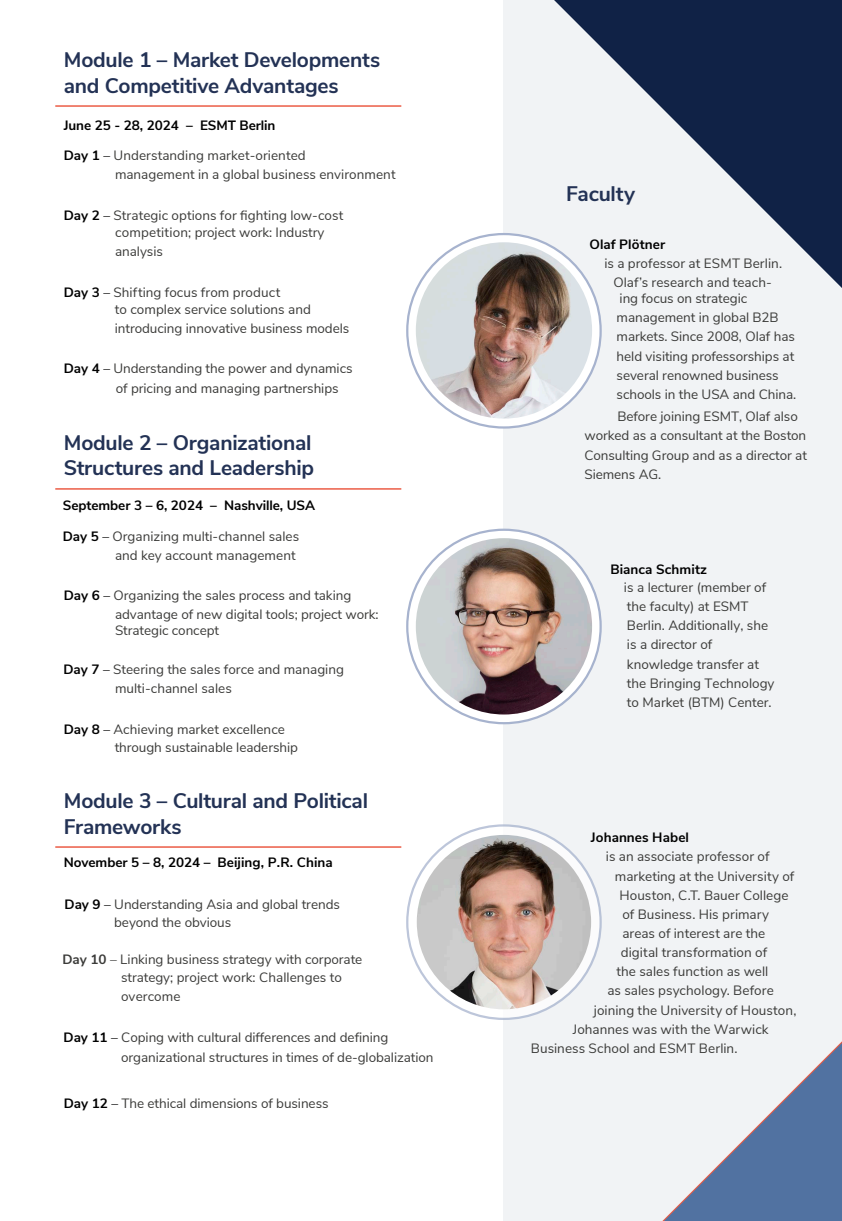
<style>
.page{position:relative;width:842px;height:1221px;background:#fff}
.page>*{position:absolute;margin:0;border:0;box-sizing:border-box;transform-origin:0 0}
.t1{font:700 21px/25.5px "Nunito Sans";letter-spacing:-.01em;color:#233255}
.t2{font:13.5px/19.2px "Nunito Sans";color:#3b3b39}
.t3{font:700 13.5px "Nunito Sans";letter-spacing:.005em;color:#000}
.t4{font:700 13.5px "Nunito Sans";letter-spacing:-.005em;color:#000}
.s1{font-style:inherit}
.s2{font-weight:700;color:#000}
.s3{color:#000}
.s4{font-weight:700}
</style>
<div class="page">
<div style="left:504px;top:0;width:338px;height:1220px;background:#f1f3f5"></div>
<svg style="left:663px;top:1042px;width:178px;height:178px"></svg>
<img style="left:841px;top:1041px;width:1px;height:179px">
<svg style="left:541px;top:0;width:301px;height:288px"></svg>
<hr style="left:55px;top:105px;width:346px;height:2px;background:#eb5c46">
<hr style="left:55px;top:488px;width:346px;height:1px;background:#eb5c46">
<hr style="left:55px;top:846px;width:346px;height:1px;background:#eb5c46">
<svg style="left:407px;top:529px;width:194px;height:194px"></svg>
<img style="left:416px;top:538px;width:176px;height:176px;border-radius:88px">
<svg style="left:407px;top:825px;width:194px;height:193px"></svg>
<img style="left:417px;top:834px;width:174px;height:175px;border-radius:87px">
<svg style="left:407px;top:234px;width:194px;height:193px"></svg>
<img style="left:416px;top:242px;width:176px;height:176px;border-radius:88px">
<h1 class="t1" style="left:64px;top:46px;width:318px">Module 1 – Market Developments and Competitive Advantages</h1>
<p class="t4" style="left:64px;top:115px;width:213px">June 25 - 28, 2024 <span class="s1">– ESMT Berlin</span></p>
<p class="t2" style="left:115px;top:146px;width:282px;line-height:18.5px;text-indent:-51px"><span class="s2">Day 1</span> <span class="s3">–</span> Understanding market-oriented<br>management in a global business environment</p>
<p class="t2" style="left:115px;top:206px;width:230px;line-height:17px;text-indent:-51px"><span class="s2">Day 2</span> <span class="s3">–</span> Strategic options for fighting low-cost competition; project work: Industry</p>
<p class="t2" style="left:115px;top:241px;width:49px">analysis</p>
<p class="t2" style="left:115px;top:282px;width:198px;line-height:17.5px;text-indent:-51px"><span class="s2">Day 3</span> <span class="s3">–</span> Shifting focus from product<br>to complex service solutions and</p>
<p class="t2" style="left:115px;top:318px;width:236px">introducing innovative business models</p>
<p class="t2" style="left:116px;top:358px;width:238px;text-indent:-52px"><span class="s2">Day 4</span> <span class="s3">–</span> Understanding the power and dynamics of pricing and managing partnerships</p>
<h1 class="t1" style="left:64px;top:428px;width:252px">Module 2 – Organizational<br>Structures and Leadership</h1>
<p class="t3" style="left:63px;top:496px;width:254px">September <span class="s1">3</span> – <span class="s1">6</span>, <span class="s1">2024</span> – Nashville, USA</p>
<p class="t2" style="left:63px;top:526px;width:238px;text-align:right"><span class="s2">Day 5</span> <span class="s3">–</span> Organizing multi-channel sales and key account management</p>
<p class="t2" style="left:115px;top:585px;width:265px;text-indent:-51px"><span class="s2">Day 6</span> <span class="s3">–</span> Organizing the sales process and taking advantage of new digital tools; project work:</p>
<p class="t2" style="left:115px;top:620px;width:106px">Strategic concept</p>
<p class="t2" style="left:115px;top:658px;width:231px;text-indent:-52px"><span class="s2">Day 7</span> <span class="s3">–</span> Steering the sales force and managing multi-channel sales</p>
<p class="t2" style="left:115px;top:720px;width:185px;line-height:18px;text-indent:-51px"><span class="s2">Day 8</span> <span class="s3">–</span> Achieving market excellence through sustainable leadership</p>
<h1 class="t1" style="left:64px;top:786px;width:306px">Module 3 – Cultural and Political<br>Frameworks</h1>
<p class="t3" style="left:64px;top:852px;width:271px">November <span class="s1">5</span> – <span class="s1">8, 2024</span> – Beijing, P.R. China</p>
<p class="t2" style="left:65px;top:893px;width:277px"><span class="s2">Day 9</span> <span class="s3">–</span> Understanding Asia and global trends</p>
<p class="t2" style="left:114px;top:911px;width:119px">beyond the obvious</p>
<p class="t2" style="left:62px;top:948px;width:301px"><span class="s4">Day 10</span> – Linking business strategy with corporate</p>
<p class="t2" style="left:121px;top:967px;width:222px">strategy; project work: Challenges to overcome</p>
<p class="t2" style="left:64px;top:1027px;width:326px"><span class="s2">Day 11</span> <span class="s3">–</span> Coping with cultural differences and defining</p>
<p class="t2" style="left:121px;top:1046px;width:314px">organizational structures in times of de-globalization</p>
<p class="t2" style="left:64px;top:1093px;width:266px"><span class="s2">Day 12</span> <span class="s3">–</span> The ethical dimensions of business</p>
<h1 class="t1" style="left:566px;top:180px;width:70px">Faculty</h1>
<p class="t3" style="left:589px;top:234px;width:77px">Olaf Plötner</p>
<p class="t2" style="left:604px;top:253px;width:179px;text-align:center">is a professor at ESMT Berlin.<br>Olaf’s research and teach-</p>
<p class="t2" style="left:617px;top:288px;width:181px">ing focus on strategic management in global B2B markets. Since 2008, Olaf has held visiting professorships at several renowned business schools in the USA and China.</p>
<p class="t2" style="left:584px;top:406px;width:224px;text-indent:33px">Before joining ESMT, Olaf also worked as a consultant at the Boston<br>Consulting Group and as a director at<br>Siemens AG.</p>
<p class="t3" style="left:610px;top:559px;width:98px">Bianca Schmitz</p>
<p class="t2" style="left:624px;top:577px;width:152px">is a lecturer (member of the faculty) at ESMT<br>Berlin. Additionally, she is a director of knowledge transfer at the Bringing Technology to Market (BTM) Center.</p>
<p class="t3" style="left:591px;top:827px;width:100px">Johannes Habel</p>
<p class="t2" style="left:606px;top:846px;width:165px">is an associate professor of</p>
<p class="t2" style="left:615px;top:865px;width:181px">marketing at the University of</p>
<p class="t2" style="left:619px;top:884px;width:171px">Houston, C.T. Bauer College</p>
<p class="t2" style="left:622px;top:903px;width:148px">of Business. His primary</p>
<p class="t2" style="left:622px;top:922px;width:144px">areas of interest are the</p>
<p class="t2" style="left:621px;top:941px;width:148px">digital transformation of</p>
<p class="t2" style="left:616px;top:961px;width:153px">the sales function as well</p>
<p class="t2" style="left:607px;top:980px;width:168px">as sales psychology. Before</p>
<p class="t2" style="left:594px;top:999px;width:204px">joining the University of Houston,</p>
<p class="t2" style="left:573px;top:1018px;width:197px">Johannes was with the Warwick</p>
<p class="t2" style="left:531px;top:1037px;width:208px">Business School and ESMT Berlin.</p>
</div>
